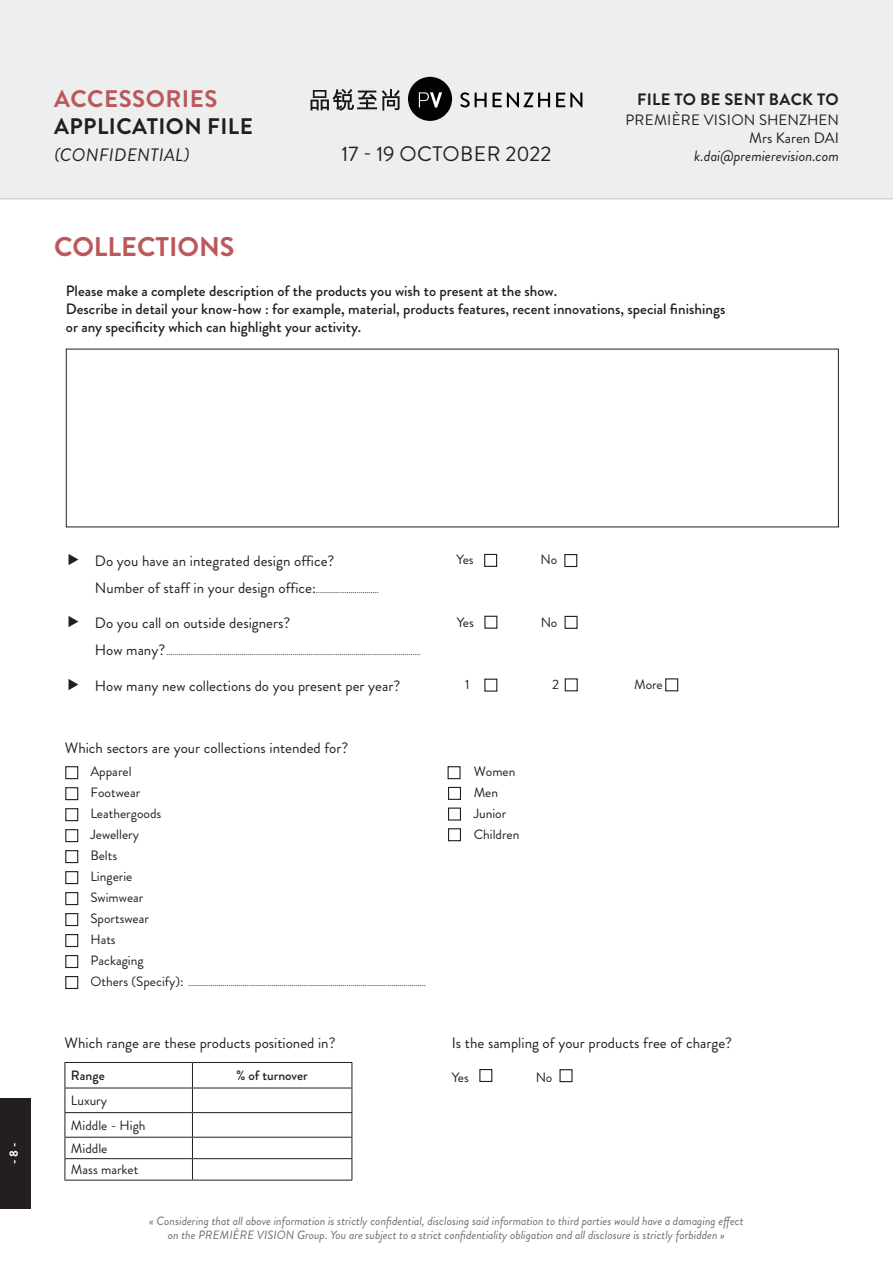
<style>
.page{position:relative;width:893px;height:1263px;background:#fff}
.page>*{position:absolute;margin:0;border:0;box-sizing:border-box;transform-origin:0 0}
.t1{font:700 27px "Brandon Grotesque";color:#bc585a}
.t2{font:700 24px "Brandon Grotesque";letter-spacing:.02em;color:#bc585a}
.t3{font:700 22.5px "Brandon Grotesque";letter-spacing:.02em;color:#231f20}
.t4{font:21px "Brandon Grotesque";letter-spacing:.01em;color:#231f20}
.t5{font:italic 18px "Brandon Grotesque";letter-spacing:.02em;color:#231f20}
.t6{font:700 16.5px "Brandon Grotesque";letter-spacing:.02em;color:#231f20}
.Normal_e{font:15px/18px "Brandon Grotesque";color:#231f20;text-align:right}
.t7{font:500 15px "Brandon Grotesque";color:#231f20}
.t8{font:italic 15px "Brandon Grotesque";color:#231f20}
.Normal_e-2{font:13.5px "Brandon Grotesque";color:#231f20}
.Normal_e-3{font:500 13.5px "Brandon Grotesque";color:#231f20}
.t9{font:italic 12px/14.4px "Brandon Grotesque";color:#6c6d70;text-align:center}
.t10{font:700 12px "Brandon Grotesque";color:#fff}
.Normal_e-4{font:9px "Brandon Grotesque";color:#231f20}
.s1{font-size:9px}
.s2{font-size:15px}
.s3{font-size:13.5px}
</style>
<div class="page">
<div style="left:0;top:0;width:893px;height:198px;background:#eeeeef"></div>
<div style="left:0;top:1098px;width:31px;height:111px;background:#231f20"></div>
<hr style="left:0;top:198px;width:893px;height:2px;background:#231f20">
<svg style="left:460px;top:92px;width:122px;height:15px"></svg>
<div style="left:408px;top:77px;width:44px;height:44px;background:#010202;border-radius:50%"></div>
<svg style="left:419px;top:92px;width:23px;height:15px"></svg>
<svg style="left:311px;top:89px;width:89px;height:22px"></svg>
<div style="left:479px;top:1069px;width:13px;height:13px;border:1px solid #231f20"></div>
<div style="left:559px;top:1069px;width:13px;height:13px;border:1px solid #231f20"></div>
<div style="left:65px;top:766px;width:13px;height:13px;border:1px solid #231f20"></div>
<div style="left:65px;top:787px;width:13px;height:13px;border:1px solid #231f20"></div>
<div style="left:65px;top:808px;width:13px;height:13px;border:1px solid #231f20"></div>
<div style="left:65px;top:829px;width:13px;height:13px;border:1px solid #231f20"></div>
<div style="left:65px;top:850px;width:13px;height:13px;border:1px solid #231f20"></div>
<div style="left:65px;top:871px;width:13px;height:13px;border:1px solid #231f20"></div>
<div style="left:65px;top:892px;width:13px;height:13px;border:1px solid #231f20"></div>
<div style="left:65px;top:913px;width:13px;height:13px;border:1px solid #231f20"></div>
<div style="left:65px;top:934px;width:13px;height:13px;border:1px solid #231f20"></div>
<div style="left:65px;top:955px;width:13px;height:13px;border:1px solid #231f20"></div>
<div style="left:448px;top:766px;width:13px;height:13px;border:1px solid #231f20"></div>
<div style="left:448px;top:787px;width:13px;height:13px;border:1px solid #231f20"></div>
<div style="left:448px;top:807px;width:13px;height:13px;border:1px solid #231f20"></div>
<div style="left:448px;top:828px;width:13px;height:13px;border:1px solid #231f20"></div>
<div style="left:484px;top:554px;width:13px;height:13px;border:1px solid #231f20"></div>
<div style="left:564px;top:554px;width:13px;height:13px;border:1px solid #231f20"></div>
<div style="left:484px;top:679px;width:13px;height:13px;border:1px solid #231f20"></div>
<div style="left:565px;top:678px;width:13px;height:13px;border:1px solid #231f20"></div>
<div style="left:665px;top:678px;width:13px;height:13px;border:1px solid #231f20"></div>
<div style="left:484px;top:616px;width:13px;height:13px;border:1px solid #231f20"></div>
<div style="left:565px;top:616px;width:13px;height:13px;border:1px solid #231f20"></div>
<hr style="left:65px;top:1062px;width:127px;height:1px;background:#231f20">
<hr style="left:192px;top:1062px;width:160px;height:1px;background:#231f20">
<hr style="left:65px;top:1088px;width:127px;height:1px;background:#231f20">
<hr style="left:192px;top:1088px;width:160px;height:1px;background:#231f20">
<hr style="left:65px;top:1112px;width:127px;height:1px;background:#231f20">
<hr style="left:65px;top:1137px;width:127px;height:1px;background:#231f20">
<hr style="left:65px;top:1158px;width:127px;height:1px;background:#231f20">
<svg style="left:65px;top:1063px;width:1px;height:117px"></svg>
<hr style="left:192px;top:1158px;width:160px;height:1px;background:#231f20">
<hr style="left:65px;top:1180px;width:127px;height:1px;background:#231f20">
<hr style="left:192px;top:1180px;width:160px;height:1px;background:#231f20">
<hr style="left:192px;top:1112px;width:160px;height:1px;background:#231f20">
<hr style="left:192px;top:1137px;width:160px;height:1px;background:#231f20">
<svg style="left:192px;top:1063px;width:1px;height:117px"></svg>
<svg style="left:352px;top:1063px;width:1px;height:117px"></svg>
<div style="left:65px;top:976px;width:13px;height:13px;border:1px solid #231f20"></div>
<h2 class="t2" style="left:54px;top:81px;width:165px">ACCESSORIES</h2>
<h3 class="t3" style="left:54px;top:110px;width:200px">APPLICATION FILE</h3>
<p class="t5" style="left:54px;top:142px;width:137px">(CONFIDENTIAL)</p>
<h3 class="t4" style="left:342px;top:139px;width:211px">17 - 19 OCTOBER 2022</h3>
<p class="t6" style="left:637px;top:88px;width:203px">FILE TO BE SENT BACK TO</p>
<p class="Normal_e" style="left:625px;top:111px;width:215px">PREMIÈRE VISION SHENZHEN<br>Mrs Karen DAI</p>
<p class="t8" style="left:694px;top:145px;width:146px">k.dai@premierevision.com</p>
<p class="t1" style="left:54px;top:228px;width:182px">COLLECTIONS</p>
<p class="t7" style="left:66px;top:281px;width:493px">Please make a complete description of the products you wish to present at the show.</p>
<p class="t7" style="left:66px;top:299px;width:661px">Describe in detail your know-how : for example, material, products features, recent innovations, special finishings</p>
<p class="t7" style="left:66px;top:317px;width:297px">or any specificity which can highlight your activity.</p>
<p class="t10" style="left:5px;top:1164px;width:22px;rotate:-90deg">- 8 -</p>
<p class="Normal_e" style="left:95px;top:552px;width:241px">Do you have an integrated design office?</p>
<p class="Normal_e" style="left:95px;top:579px;width:286px">Number of staff in your design office:<span class="s1">...............................</span></p>
<p class="Normal_e" style="left:95px;top:614px;width:197px">Do you call on outside designers?</p>
<p class="Normal_e-4" style="left:95px;top:646px;width:327px"><span class="s2">How many?</span>.............................................................................................................................</p>
<p class="Normal_e" style="left:95px;top:677px;width:307px">How many new collections do you present per year?</p>
<p class="Normal_e" style="left:65px;top:739px;width:285px">Which sectors are your collections intended for?</p>
<p class="Normal_e-2" style="left:90px;top:762px;width:43px">Apparel</p>
<p class="Normal_e-2" style="left:90px;top:783px;width:51px">Footwear</p>
<p class="Normal_e-2" style="left:90px;top:804px;width:72px">Leathergoods</p>
<p class="Normal_e-2" style="left:90px;top:825px;width:50px">Jewellery</p>
<p class="Normal_e-2" style="left:90px;top:846px;width:28px">Belts</p>
<p class="Normal_e-2" style="left:90px;top:867px;width:44px">Lingerie</p>
<p class="Normal_e-2" style="left:90px;top:888px;width:54px">Swimwear</p>
<p class="Normal_e-2" style="left:90px;top:909px;width:60px">Sportswear</p>
<p class="Normal_e-2" style="left:90px;top:930px;width:27px">Hats</p>
<p class="Normal_e-2" style="left:90px;top:951px;width:55px">Packaging</p>
<p class="Normal_e-4" style="left:90px;top:976px;width:337px"><span class="s3">Others (Specify):</span> .....................................................................................................................</p>
<p class="Normal_e-2" style="left:456px;top:550px;width:19px">Yes</p>
<p class="Normal_e-2" style="left:540px;top:550px;width:18px">No</p>
<p class="Normal_e-2" style="left:457px;top:612px;width:19px">Yes</p>
<p class="Normal_e-2" style="left:541px;top:612px;width:18px">No</p>
<p class="Normal_e-2" style="left:465px;top:675px;width:6px">1</p>
<p class="Normal_e-2" style="left:552px;top:675px;width:9px">2</p>
<p class="Normal_e-2" style="left:634px;top:675px;width:30px">More</p>
<p class="Normal_e-2" style="left:474px;top:762px;width:43px">Women</p>
<p class="Normal_e-2" style="left:474px;top:783px;width:26px">Men</p>
<p class="Normal_e-2" style="left:474px;top:804px;width:34px">Junior</p>
<p class="Normal_e-2" style="left:474px;top:825px;width:47px">Children</p>
<p class="Normal_e" style="left:65px;top:1034px;width:272px">Which range are these products positioned in?</p>
<p class="Normal_e" style="left:452px;top:1034px;width:282px">Is the sampling of your products free of charge?</p>
<p class="Normal_e-3" style="left:71px;top:1066px;width:35px">Range</p>
<p class="Normal_e-3" style="left:237px;top:1066px;width:73px">% of turnover</p>
<p class="Normal_e-2" style="left:71px;top:1091px;width:38px">Luxury</p>
<p class="Normal_e-2" style="left:71px;top:1116px;width:76px">Middle - High</p>
<p class="Normal_e-2" style="left:71px;top:1139px;width:38px">Middle</p>
<p class="Normal_e-2" style="left:71px;top:1160px;width:69px">Mass market</p>
<p class="Normal_e-2" style="left:452px;top:1068px;width:19px">Yes</p>
<p class="Normal_e-2" style="left:536px;top:1068px;width:18px">No</p>
<p class="t9" style="left:149px;top:1214px;width:596px">« Considering that all above information is strictly confidential, disclosing said information to third parties would have a damaging effect on the PREMIÈRE VISION Group. You are subject to a strict confidentiality obligation and all disclosure is strictly forbidden »</p>
</div>
